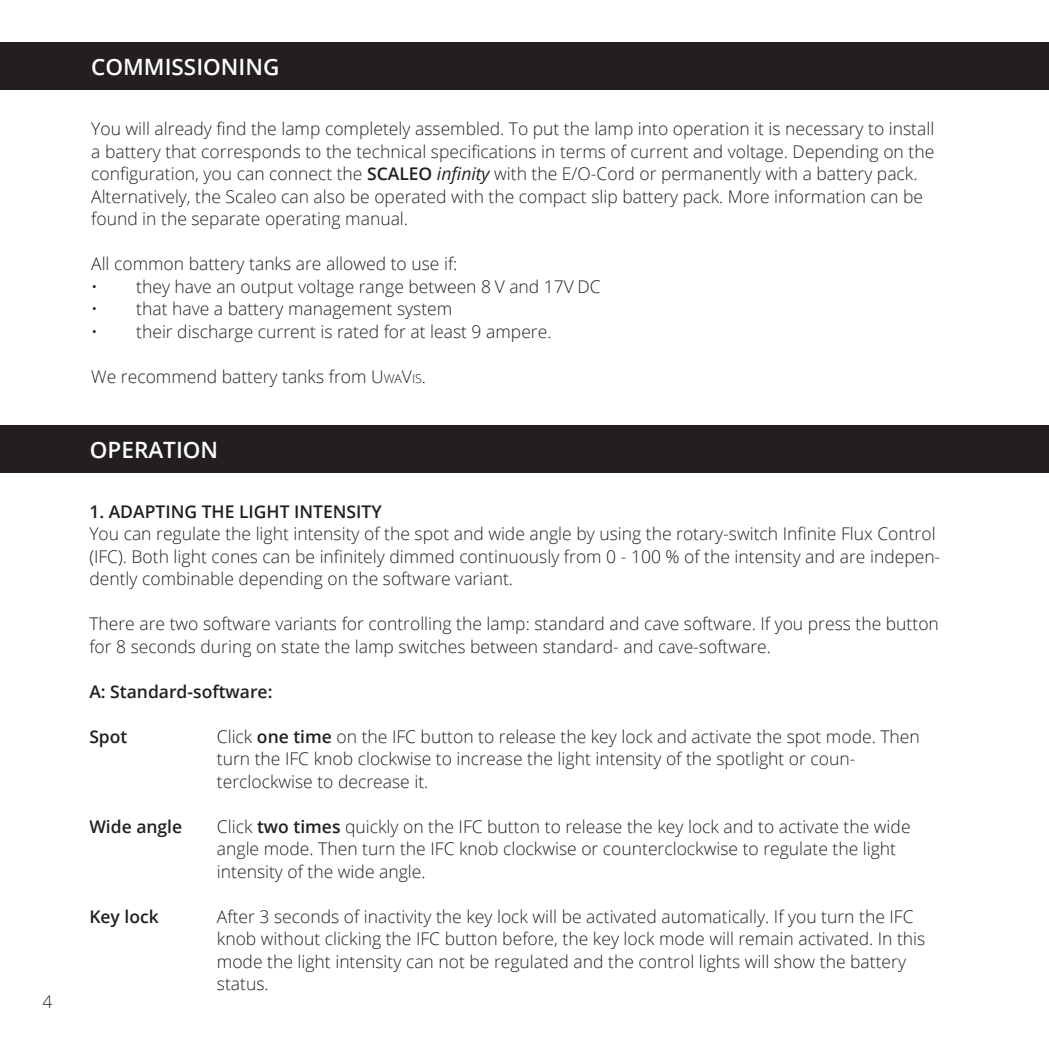
<style>
.page{position:relative;width:1049px;height:1049px;background:#fff}
.page>*{position:absolute;margin:0;border:0;box-sizing:border-box;transform-origin:0 0}
.t1{font:600 22.5px "Open Sans";color:#fff}
.t2{font:300 17.5px/22.5px "Open Sans";color:#231f20}
.t3{font:600 17.5px "Open Sans";color:#231f20}
.s1{font-weight:600}
.s2{font-weight:400;font-style:italic}
.s3{font-style:inherit}
.s4{font-size:12.25px}
</style>
<div class="page">
<div style="left:0;top:42px;width:1049px;height:48px;background:#231f20"></div>
<div style="left:0;top:425px;width:1048px;height:48px;background:#231f20"></div>
<p class="t2" style="left:43px;top:990px;width:11px">4</p>
<p class="t1" style="left:91px;top:52px;width:190px">COMMISSIONING</p>
<p class="t2" style="left:91px;top:117px;width:844px">You will already find the lamp completely assembled. To put the lamp into operation it is necessary to install a battery that corresponds to the technical specifications in terms of current and voltage. Depending on the configuration, you can connect the <span class="s1">SCALEO</span> <span class="s2">infinity</span> with the E/O-Cord or permanently with a battery pack.<br>Alternatively, the Scaleo can also be operated with the compact slip battery pack. More information can be found in the separate operating manual.</p>
<p class="t2" style="left:91px;top:252px;width:368px">All common battery tanks are allowed to use if:</p>
<p class="t2" style="left:91px;top:274px;width:511px">• they have an output voltage range between 8 V and 17V DC</p>
<p class="t2" style="left:91px;top:297px;width:363px">• that have a battery management system</p>
<p class="t2" style="left:91px;top:319px;width:462px">• their discharge current is rated for at least 9 ampere.</p>
<p class="t2" style="left:91px;top:364px;width:336px">We recommend battery tanks from <span class="s3">U</span><span class="s4">WA</span><span class="s3">V</span><span class="s4">IS</span>.</p>
<p class="t1" style="left:90px;top:435px;width:130px">OPERATION</p>
<p class="t3" style="left:89px;top:499px;width:294px">1. ADAPTING THE LIGHT INTENSITY</p>
<p class="t2" style="left:89px;top:522px;width:852px">You can regulate the light intensity of the spot and wide angle by using the rotary-switch Infinite Flux Control (IFC). Both light cones can be infinitely dimmed continuously from 0 - 100 % of the intensity and are indepen&shy;dently combinable depending on the software variant.</p>
<p class="t2" style="left:89px;top:612px;width:851px">There are two software variants for controlling the lamp: standard and cave software. If you press the button for 8 seconds during on state the lamp switches between standard- and cave-software.</p>
<p class="t3" style="left:89px;top:679px;width:185px">A: Standard-software:</p>
<p class="t3" style="left:89px;top:724px;width:40px">Spot</p>
<p class="t2" style="left:217px;top:724px;width:704px">Click <span class="s1">one time</span> on the IFC button to release the key lock and activate the spot mode. Then turn the IFC knob clockwise to increase the light intensity of the spotlight or coun&shy;terclockwise to decrease it.</p>
<p class="t3" style="left:89px;top:814px;width:94px">Wide angle</p>
<p class="t2" style="left:217px;top:814px;width:695px">Click <span class="s1">two times</span> quickly on the IFC button to release the key lock and to activate the wide angle mode. Then turn the IFC knob clockwise or counterclockwise to regulate the light</p>
<p class="t2" style="left:217px;top:859px;width:210px">intensity of the wide angle.</p>
<p class="t3" style="left:89px;top:904px;width:71px">Key lock</p>
<p class="t2" style="left:217px;top:904px;width:710px">After 3 seconds of inactivity the key lock will be activated automatically. If you turn the IFC knob without clicking the IFC button before, the key lock mode will remain activated. In this mode the light intensity can not be regulated and the control lights will show the battery status.</p>
</div>
